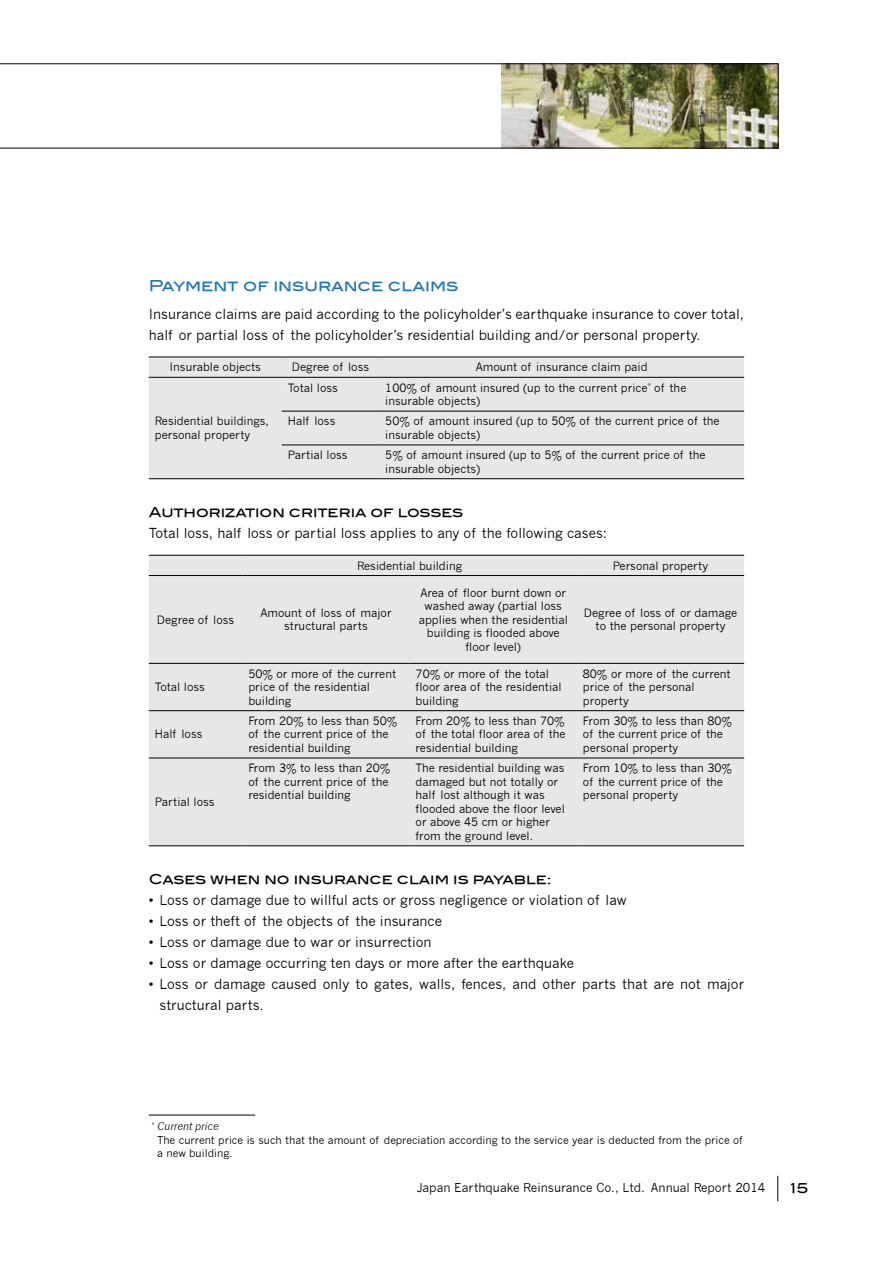
<style>
.page{position:relative;width:893px;height:1263px;background:#fff}
.page>*{position:absolute;margin:0;border:0;box-sizing:border-box;transform-origin:0 0}
.t1{font:15px "Blair Md ITCTT Medium";letter-spacing:-.01em;color:#1b75bc}
.t2{font:13.5px/21px "News Gothic";color:#000}
.t3{font:13.5px "Blair Md ITCTT Medium";color:#000}
.t4{font:12px "News Gothic";color:#000}
.t5{font:11.25px/13.5px "News Gothic";color:#000}
.t6{font:10.5px/13.5px "News Gothic";color:#000}
.s1{font-style:italic}
</style>
<div class="page">
<svg style="left:777px;top:1176px;width:1px;height:25px"></svg>
<svg style="left:0;top:63px;width:778px;height:85px"></svg>
<hr style="left:149px;top:1115px;width:106px;height:1px;background:#000">
<div style="left:149px;top:358px;width:595px;height:120px;background:#e6e7e8"></div>
<hr style="left:149px;top:357px;width:133px;height:1px;background:#000">
<hr style="left:282px;top:357px;width:97px;height:1px;background:#000">
<hr style="left:379px;top:357px;width:365px;height:1px;background:#000">
<hr style="left:149px;top:377px;width:133px;height:1px;background:#000">
<hr style="left:282px;top:377px;width:97px;height:1px;background:#000">
<hr style="left:379px;top:377px;width:365px;height:1px;background:#000">
<hr style="left:282px;top:411px;width:97px;height:1px;background:#000">
<hr style="left:379px;top:411px;width:365px;height:1px;background:#000">
<hr style="left:282px;top:445px;width:97px;height:1px;background:#000">
<hr style="left:379px;top:445px;width:365px;height:1px;background:#000">
<hr style="left:149px;top:478px;width:133px;height:1px;background:#000">
<hr style="left:282px;top:478px;width:97px;height:1px;background:#000">
<hr style="left:379px;top:478px;width:365px;height:1px;background:#000">
<div style="left:149px;top:556px;width:595px;height:289px;background:#e6e7e8"></div>
<hr style="left:149px;top:555px;width:93px;height:1px;background:#000">
<hr style="left:242px;top:555px;width:168px;height:1px;background:#000">
<hr style="left:410px;top:555px;width:167px;height:1px;background:#000">
<hr style="left:577px;top:555px;width:167px;height:1px;background:#000">
<hr style="left:149px;top:575px;width:93px;height:1px;background:#000">
<hr style="left:242px;top:575px;width:168px;height:1px;background:#000">
<hr style="left:410px;top:575px;width:167px;height:1px;background:#000">
<hr style="left:577px;top:575px;width:167px;height:1px;background:#000">
<hr style="left:149px;top:663px;width:93px;height:1px;background:#000">
<hr style="left:242px;top:663px;width:168px;height:1px;background:#000">
<hr style="left:410px;top:663px;width:167px;height:1px;background:#000">
<hr style="left:577px;top:663px;width:167px;height:1px;background:#000">
<hr style="left:149px;top:710px;width:93px;height:1px;background:#000">
<hr style="left:242px;top:710px;width:168px;height:1px;background:#000">
<hr style="left:410px;top:710px;width:167px;height:1px;background:#000">
<hr style="left:577px;top:710px;width:167px;height:1px;background:#000">
<hr style="left:149px;top:758px;width:93px;height:1px;background:#000">
<hr style="left:242px;top:758px;width:168px;height:1px;background:#000">
<hr style="left:410px;top:758px;width:167px;height:1px;background:#000">
<hr style="left:577px;top:758px;width:167px;height:1px;background:#000">
<hr style="left:149px;top:845px;width:93px;height:1px;background:#000">
<hr style="left:242px;top:845px;width:168px;height:1px;background:#000">
<hr style="left:410px;top:845px;width:167px;height:1px;background:#000">
<hr style="left:577px;top:845px;width:167px;height:1px;background:#000">
<h1 class="t1" style="left:149px;top:277px;width:311px">Payment of insurance claims</h1>
<p class="t2" style="left:149px;top:303px;width:597px">Insurance claims are paid according to the policyholder’s earthquake insurance to cover total, half or partial loss of the policyholder’s residential building and/or personal property.</p>
<p class="t5" style="left:170px;top:360px;width:93px">Insurable objects</p>
<p class="t5" style="left:292px;top:360px;width:79px">Degree of loss</p>
<p class="t5" style="left:476px;top:360px;width:173px">Amount of insurance claim paid</p>
<p class="t5" style="left:288px;top:381px;width:52px">Total loss</p>
<p class="t5" style="left:385px;top:381px;width:303px">100% of amount insured (up to the current price<sup>*</sup> of the insurable objects)</p>
<p class="t5" style="left:288px;top:415px;width:49px">Half loss</p>
<p class="t5" style="left:385px;top:415px;width:336px">50% of amount insured (up to 50% of the current price of the insurable objects)</p>
<p class="t5" style="left:288px;top:448px;width:61px">Partial loss</p>
<p class="t5" style="left:385px;top:448px;width:322px">5% of amount insured (up to 5% of the current price of the insurable objects)</p>
<p class="t3" style="left:149px;top:504px;width:316px">Authorization criteria of losses</p>
<p class="t2" style="left:149px;top:523px;width:460px">Total loss, half loss or partial loss applies to any of the following cases:</p>
<p class="t5" style="left:357px;top:559px;width:107px">Residential building</p>
<p class="t5" style="left:613px;top:559px;width:97px">Personal property</p>
<p class="t5" style="left:155px;top:415px;width:116px">Residential buildings, personal property</p>
<p class="t5" style="left:157px;top:613px;width:79px">Degree of loss</p>
<p class="t5" style="left:260px;top:606px;width:133px;text-align:center">Amount of loss of major structural parts</p>
<p class="t5" style="left:419px;top:586px;width:151px;text-align:center">Area of floor burnt down or washed away (partial loss applies when the residential building is flooded above floor level)</p>
<p class="t5" style="left:584px;top:606px;width:155px;text-align:center">Degree of loss of or damage to the personal property</p>
<p class="t5" style="left:155px;top:680px;width:52px">Total loss</p>
<p class="t5" style="left:155px;top:728px;width:49px">Half loss</p>
<p class="t5" style="left:248px;top:667px;width:149px">50% or more of the current price of the residential building</p>
<p class="t5" style="left:416px;top:667px;width:148px">70% or more of the total floor area of the residential building</p>
<p class="t5" style="left:583px;top:667px;width:149px">80% or more of the current price of the personal property</p>
<p class="t5" style="left:248px;top:714px;width:151px">From 20% to less than 50% of the current price of the residential building</p>
<p class="t5" style="left:416px;top:714px;width:152px;text-align:justify">From 20% to less than 70% of the total floor area of the residential building</p>
<p class="t5" style="left:583px;top:714px;width:151px">From 30% to less than 80% of the current price of the personal property</p>
<p class="t5" style="left:248px;top:761px;width:144px">From 3% to less than 20% of the current price of the residential building</p>
<p class="t5" style="left:416px;top:761px;width:151px">The residential building was damaged but not totally or half lost although it was flooded above the floor level or above 45 cm or higher from the ground level.</p>
<p class="t5" style="left:583px;top:761px;width:151px">From 10% to less than 30% of the current price of the personal property</p>
<p class="t3" style="left:149px;top:871px;width:404px">Cases when no insurance claim is payable:</p>
<p class="t2" style="left:149px;top:890px;width:479px">• Loss or damage due to willful acts or gross negligence or violation of law</p>
<p class="t2" style="left:149px;top:911px;width:295px">• Loss or theft of the objects of the insurance</p>
<p class="t2" style="left:149px;top:932px;width:284px">• Loss or damage due to war or insurrection</p>
<p class="t2" style="left:149px;top:953px;width:427px">• Loss or damage occurring ten days or more after the earthquake</p>
<p class="t2" style="left:159px;top:974px;width:586px;text-indent:-11px">• Loss or damage caused only to gates, walls, fences, and other parts that are not major structural parts.</p>
<p class="t5" style="left:155px;top:795px;width:61px">Partial loss</p>
<p class="t6" style="left:157px;top:1120px;width:587px;text-indent:-5px"><sup>*</sup> <span class="s1">Current price<br></span>The current price is such that the amount of depreciation according to the service year is deducted from the price of a new building.</p>
<p class="t4" style="left:417px;top:1181px;width:350px">Japan Earthquake Reinsurance Co., Ltd. Annual Report 2014</p>
<p class="t3" style="left:791px;top:1180px;width:19px">15</p>
</div>
